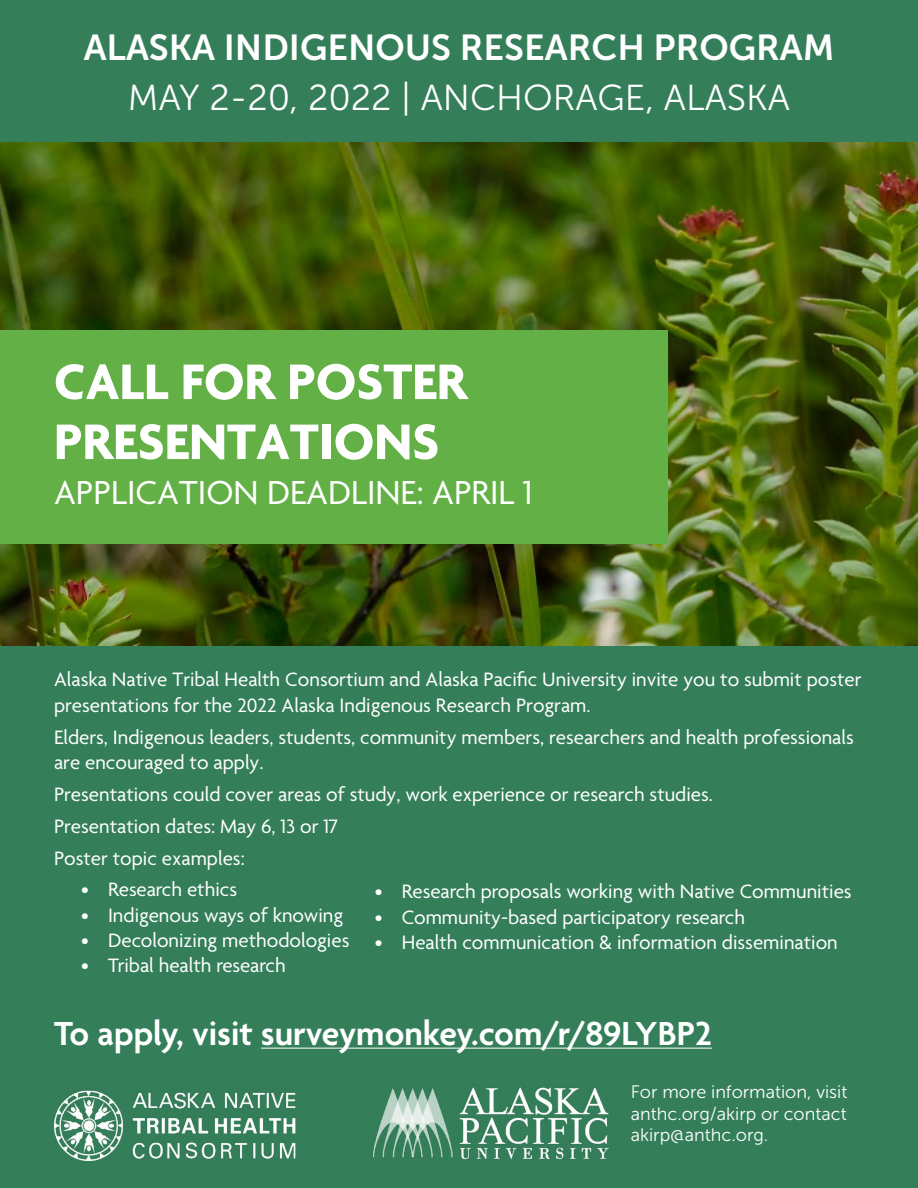
<style>
.page{position:relative;width:918px;height:1188px;background:#fff}
.page>*{position:absolute;margin:0;border:0;box-sizing:border-box;transform-origin:0 0}
.t1{font:700 54px/60px "Agenda";color:#fff}
.t2{font:600 36px "Agenda";color:#fff}
.t3{font:36px "Museo Sans 700";color:#fff}
.t4{font:36px "Museo Sans 300";color:#fff}
.t5{font:36px "Agenda";color:#fff}
.t6{font:21px/25.2px "Agenda";color:#fff}
.t7{font:18px/21.6px "Museo Sans 300";color:#fff;text-align:justify}
</style>
<div class="page">
<div style="left:0;top:0;width:918px;height:143px;background:#347e5a"></div>
<div style="left:0;top:646px;width:918px;height:542px;background:#347e5a"></div>
<img style="left:54px;top:1087px;width:555px;height:73px">
<img style="left:0;top:143px;width:918px;height:503px">
<div style="left:0;top:330px;width:667px;height:214px;background:#63b146"></div>
<hr style="left:261px;top:1048px;width:451px;height:1px;background:#fff">
<h2 class="t3" style="left:84px;top:27px;width:752px">ALASKA INDIGENOUS RESEARCH PROGRAM</h2>
<h2 class="t4" style="left:128px;top:78px;width:664px">MAY 2-20, 2022 | ANCHORAGE, ALASKA</h2>
<h1 class="t1" style="left:54px;top:350px;width:415px">CALL FOR POSTER<br>PRESENTATIONS</h1>
<h2 class="t5" style="left:54px;top:471px;width:480px">APPLICATION DEADLINE: APRIL 1</h2>
<p class="t6" style="left:54px;top:667px;width:809px">Alaska Native Tribal Health Consortium and Alaska Pacific University invite you to submit poster presentations for the 2022 Alaska Indigenous Research Program.</p>
<p class="t6" style="left:54px;top:724px;width:801px">Elders, Indigenous leaders, students, community members, researchers and health professionals are encouraged to apply.</p>
<p class="t6" style="left:54px;top:778px;width:661px;line-height:32px">Presentations could cover areas of study, work experience or research studies.<br>Presentation dates: May 6, 13 or 17<br>Poster topic examples:</p>
<p class="t6" style="left:81px;top:877px;width:158px">• Research ethics</p>
<p class="t6" style="left:81px;top:902px;width:264px">• Indigenous ways of knowing</p>
<p class="t6" style="left:81px;top:927px;width:270px">• Decolonizing methodologies</p>
<p class="t6" style="left:81px;top:952px;width:206px">• Tribal health research</p>
<p class="t6" style="left:375px;top:879px;width:478px">• Research proposals working with Native Communities</p>
<p class="t6" style="left:375px;top:904px;width:372px">• Community-based participatory research</p>
<p class="t6" style="left:375px;top:929px;width:465px">• Health communication &amp; information dissemination</p>
<h2 class="t2" style="left:54px;top:1012px;width:659px">To apply, visit surveymonkey.com/r/89LYBP2</h2>
<p class="t7" style="left:631px;top:1081px;width:218px">For more information, visit anthc.org/akirp or contact akirp@anthc.org.</p>
</div>
